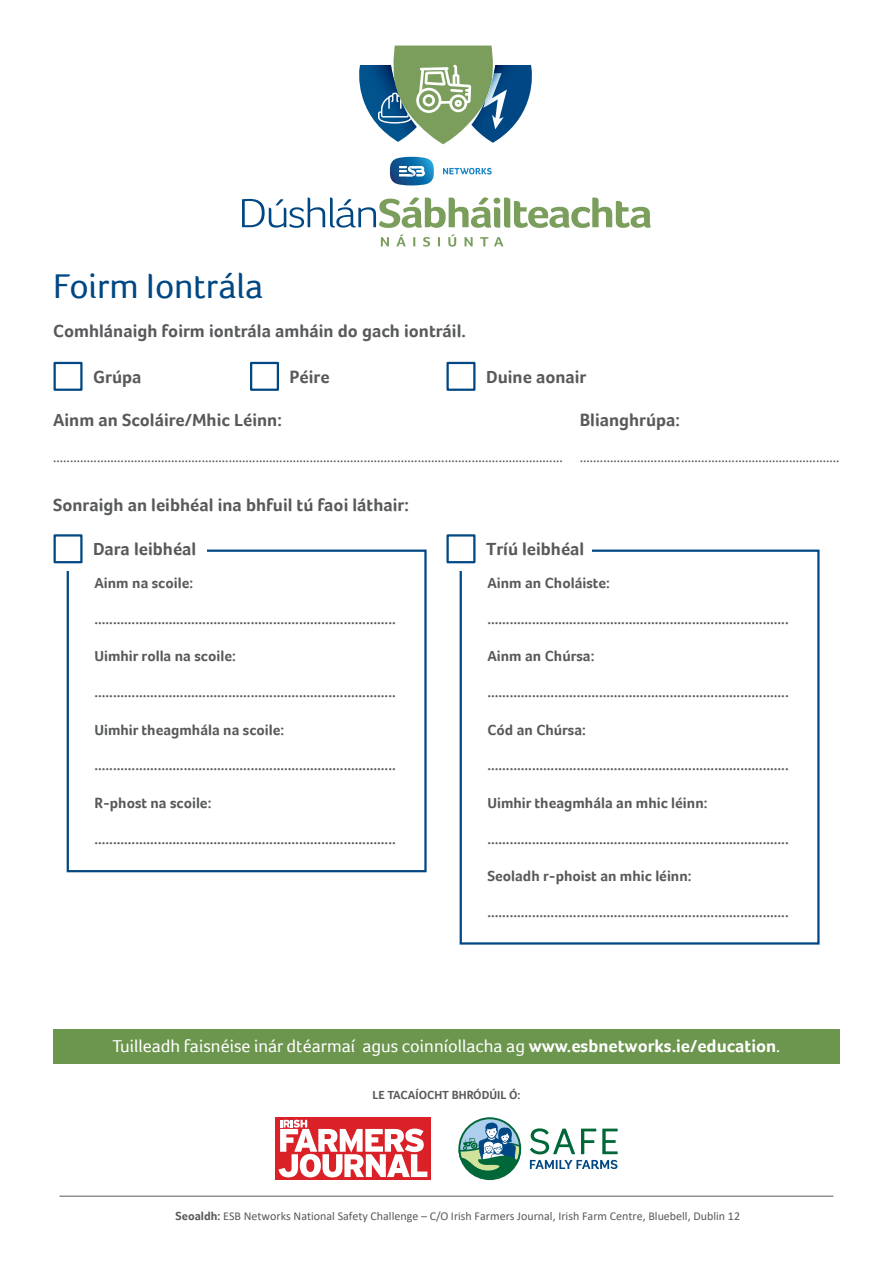
<style>
.page{position:relative;width:893px;height:1263px;background:#fff}
.page>*{position:absolute;margin:0;border:0;box-sizing:border-box;transform-origin:0 0}
.t1{font:36px "Foco";letter-spacing:-.005em;color:#004783}
.t2{font:700 18px "Foco";color:#58595b}
.t3{font:18px "Foco";color:#fff}
.t4{font:700 15px "Foco";color:#58595b}
.t5{font:15px "Foco";color:#58595b}
.t6{font:12px "Calibri";color:#58595b}
.t7{font:700 12px "Foco";color:#58595b}
.s1{font-weight:700}
.s2{font-family:"Foco";font-weight:700}
</style>
<div class="page">
<div style="left:53px;top:1029px;width:787px;height:34px;background:#6c964e"></div>
<hr style="left:60px;top:1196px;width:773px;height:1px;background:#58595b">
<svg style="left:390px;top:157px;width:44px;height:28px"></svg>
<svg style="left:443px;top:168px;width:49px;height:6px"></svg>
<svg style="left:359px;top:45px;width:173px;height:100px"></svg>
<svg style="left:242px;top:197px;width:409px;height:31px"></svg>
<svg style="left:381px;top:237px;width:8px;height:9px"></svg>
<svg style="left:396px;top:234px;width:10px;height:12px"></svg>
<svg style="left:413px;top:237px;width:2px;height:9px"></svg>
<svg style="left:423px;top:237px;width:7px;height:10px"></svg>
<svg style="left:438px;top:237px;width:2px;height:9px"></svg>
<svg style="left:448px;top:234px;width:8px;height:13px"></svg>
<svg style="left:465px;top:237px;width:8px;height:9px"></svg>
<svg style="left:480px;top:237px;width:23px;height:9px"></svg>
<svg style="left:459px;top:548px;width:361px;height:397px"></svg>
<svg style="left:66px;top:549px;width:361px;height:324px"></svg>
<div style="left:61px;top:549px;width:146px;height:22px;background:#fff"></div>
<div style="left:442px;top:549px;width:149px;height:22px;background:#fff"></div>
<div style="left:54px;top:362px;width:29px;height:29px;background:#fff;border:2px solid #004783"></div>
<div style="left:54px;top:534px;width:29px;height:29px;background:#fff;border:2px solid #004783"></div>
<div style="left:250px;top:362px;width:29px;height:29px;background:#fff;border:2px solid #004783"></div>
<div style="left:446px;top:362px;width:29px;height:29px;background:#fff;border:2px solid #004783"></div>
<div style="left:446px;top:534px;width:29px;height:29px;background:#fff;border:2px solid #004783"></div>
<div style="left:275px;top:1117px;width:156px;height:63px;background:#da2128"></div>
<svg style="left:278px;top:1120px;width:149px;height:57px"></svg>
<svg style="left:530px;top:1160px;width:87px;height:9px"></svg>
<svg style="left:530px;top:1128px;width:45px;height:26px"></svg>
<svg style="left:581px;top:1128px;width:15px;height:26px"></svg>
<svg style="left:602px;top:1128px;width:16px;height:26px"></svg>
<svg style="left:458px;top:1117px;width:63px;height:63px"></svg>
<h1 class="t1" style="left:53px;top:265px;width:211px">Foirm Iontrála</h1>
<p class="t2" style="left:53px;top:320px;width:414px">Comhlánaigh foirm iontrála amháin do gach iontráil.</p>
<p class="t2" style="left:93px;top:366px;width:50px">Grúpa</p>
<p class="t2" style="left:290px;top:366px;width:42px">Péire</p>
<p class="t2" style="left:486px;top:366px;width:102px">Duine aonair</p>
<p class="t2" style="left:53px;top:409px;width:230px">Ainm an Scoláire/Mhic Léinn:</p>
<p class="t5" style="left:53px;top:448px;width:511px">.......................................................................................................................................................</p>
<p class="t2" style="left:53px;top:494px;width:357px">Sonraigh an leibhéal ina bhfuil tú faoi láthair:</p>
<p class="t2" style="left:580px;top:409px;width:102px">Blianghrúpa:</p>
<p class="t5" style="left:580px;top:448px;width:261px">.............................................................................</p>
<p class="t2" style="left:93px;top:538px;width:105px">Dara leibhéal</p>
<p class="t2" style="left:486px;top:538px;width:100px">Tríú leibhéal</p>
<p class="t4" style="left:94px;top:574px;width:100px">Ainm na scoile:</p>
<p class="t4" style="left:94px;top:610px;width:303px">.................................................................................</p>
<p class="t4" style="left:94px;top:647px;width:143px">Uimhir rolla na scoile:</p>
<p class="t4" style="left:94px;top:683px;width:303px">.................................................................................</p>
<p class="t4" style="left:94px;top:721px;width:191px">Uimhir theagmhála na scoile:</p>
<p class="t4" style="left:94px;top:756px;width:303px">.................................................................................</p>
<p class="t4" style="left:94px;top:794px;width:118px">R-phost na scoile:</p>
<p class="t4" style="left:94px;top:830px;width:303px">.................................................................................</p>
<p class="t4" style="left:487px;top:574px;width:124px">Ainm an Choláiste:</p>
<p class="t4" style="left:487px;top:610px;width:303px">.................................................................................</p>
<p class="t4" style="left:487px;top:647px;width:109px">Ainm an Chúrsa:</p>
<p class="t4" style="left:487px;top:683px;width:303px">.................................................................................</p>
<p class="t4" style="left:487px;top:721px;width:100px">Cód an Chúrsa:</p>
<p class="t4" style="left:487px;top:756px;width:303px">.................................................................................</p>
<p class="t4" style="left:487px;top:794px;width:222px">Uimhir theagmhála an mhic léinn:</p>
<p class="t4" style="left:487px;top:830px;width:303px">.................................................................................</p>
<p class="t4" style="left:487px;top:867px;width:206px">Seoladh r-phoist an mhic léinn:</p>
<p class="t4" style="left:487px;top:903px;width:303px">.................................................................................</p>
<p class="t3" style="left:113px;top:1035px;width:669px">Tuilleadh faisnéise inár dtéarmaí agus coinníollacha ag <span class="s1">www.esbnetworks.ie/education</span>.</p>
<p class="t7" style="left:372px;top:1088px;width:150px">LE TACAÍOCHT BHRÓDÚIL Ó:</p>
<p class="t6" style="left:176px;top:1207px;width:566px"><span class="s2">Seoaldh:</span> ESB Networks National Safety Challenge – C/O Irish Farmers Journal, Irish Farm Centre, Bluebell, Dublin 12</p>
</div>
